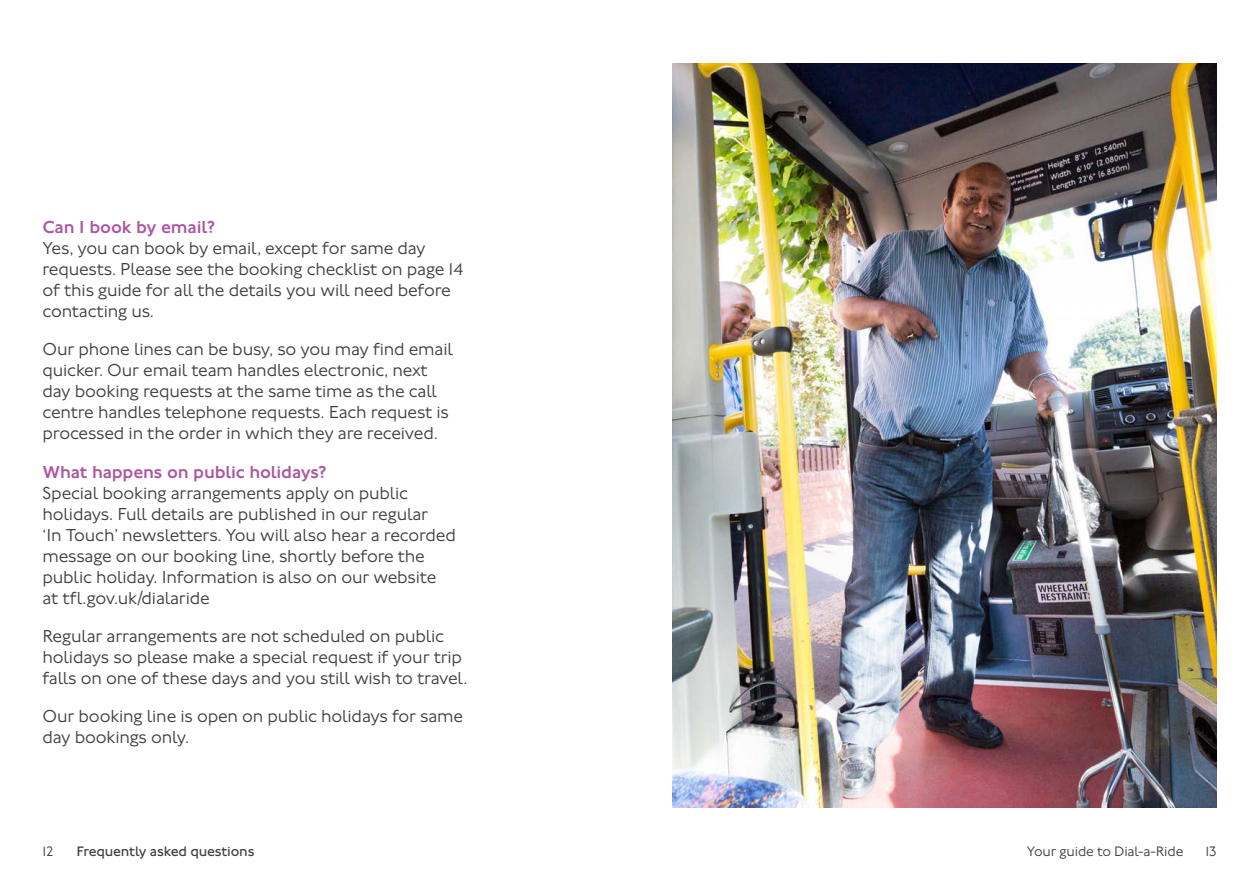
<style>
.page{position:relative;width:1259px;height:893px;background:#fff}
.page>*{position:absolute;margin:0;border:0;box-sizing:border-box;transform-origin:0 0}
.BodyCopy_12_14pt{font:300 18px/21px "Johnston 100";letter-spacing:-.01em;color:#3e3e3f}
.BodyHeading_12_14{font:500 18px "Johnston 100";letter-spacing:-.01em;color:#ac56a1}
.Folio_Left_10_10{font:14.25px "Johnston 100";letter-spacing:-.01em;color:#3e3e3f}
.Folio_Right_10_10{font:300 14.25px "Johnston 100";letter-spacing:-.01em;color:#3e3e3f}
.Folio_Left_10_10-2{font:300 14.25px "Johnston 100";color:#3e3e3f}
</style>
<div class="page">
<img style="left:672px;top:64px;width:544px;height:744px">
<p class="BodyHeading_12_14" style="left:43px;top:217px;width:174px">Can I book by email?</p>
<p class="BodyCopy_12_14pt" style="left:43px;top:238px;width:422px">Yes, you can book by email, except for same day requests. Please see the booking checklist on page 14 of this guide for all the details you will need before contacting us.</p>
<p class="BodyCopy_12_14pt" style="left:43px;top:339px;width:412px">Our phone lines can be busy, so you may find email quicker. Our email team handles electronic, next day booking requests at the same time as the call centre handles telephone requests. Each request is processed in the order in which they are received.</p>
<p class="BodyHeading_12_14" style="left:43px;top:462px;width:286px">What happens on public holidays?</p>
<p class="BodyCopy_12_14pt" style="left:43px;top:482px;width:415px">Special booking arrangements apply on public holidays. Full details are published in our regular<br>‘In Touch’ newsletters. You will also hear a recorded message on our booking line, shortly before the public holiday. Information is also on our website at tfl.gov.uk/dialaride</p>
<p class="BodyCopy_12_14pt" style="left:43px;top:625px;width:426px">Regular arrangements are not scheduled on public holidays so please make a special request if your trip falls on one of these days and you still wish to travel.</p>
<p class="BodyCopy_12_14pt" style="left:43px;top:705px;width:422px">Our booking line is open on public holidays for same day bookings only.</p>
<p class="Folio_Left_10_10-2" style="left:43px;top:843px;width:12px">12</p>
<p class="Folio_Left_10_10" style="left:77px;top:843px;width:179px">Frequently asked questions</p>
<p class="Folio_Right_10_10" style="left:1027px;top:843px;width:158px">Your guide to Dial-a-Ride</p>
<p class="Folio_Right_10_10" style="left:1205px;top:843px;width:12px">13</p>
</div>
